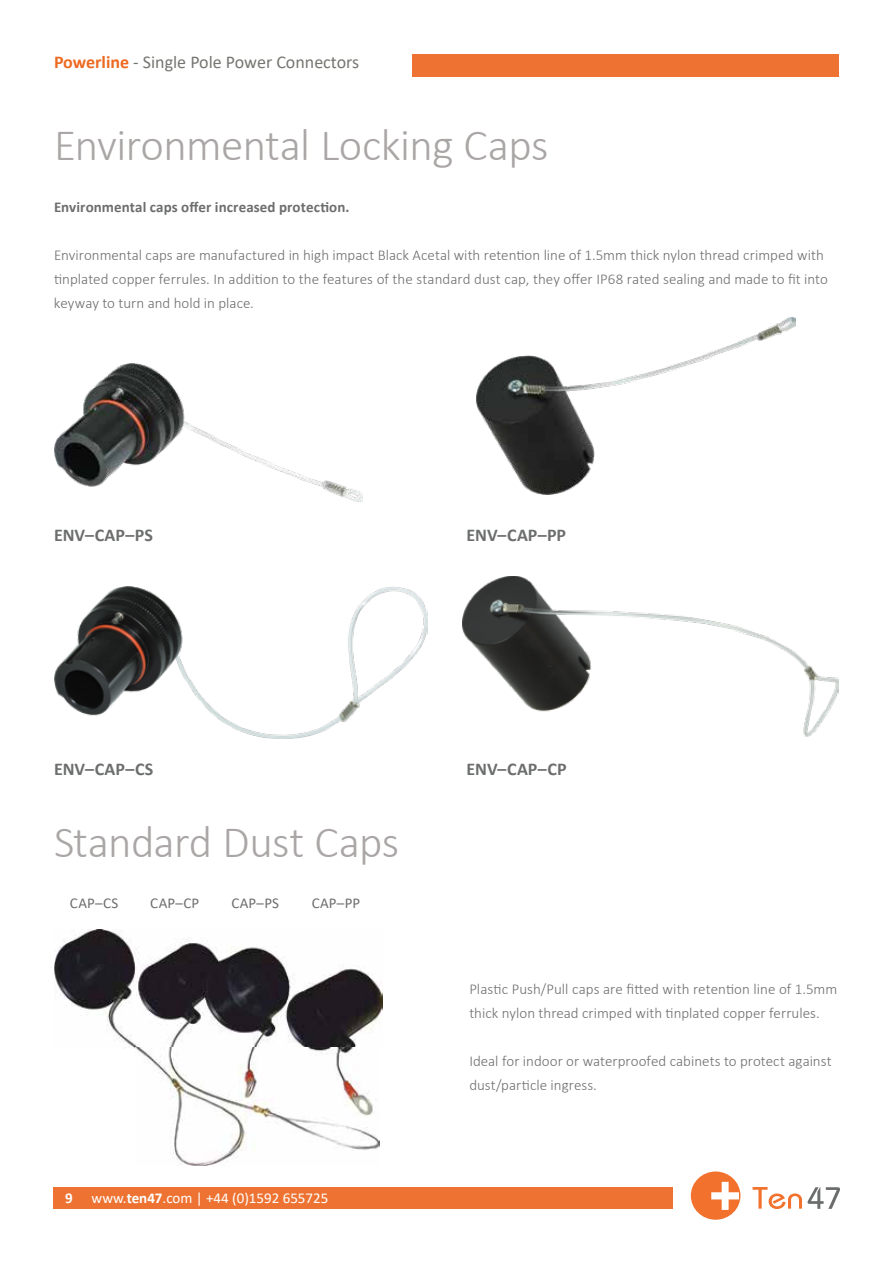
<style>
.page{position:relative;width:893px;height:1263px;background:#fff}
.page>*{position:absolute;margin:0;border:0;box-sizing:border-box;transform-origin:0 0}
.t1{font:300 45px "Calibri";letter-spacing:-.015em;color:#a9a6a5}
.t2{font:700 18px "Calibri";color:#6c6e6d}
.t3{font:18px "Calibri";color:#757571}
.t4{font:300 15px/24px "Calibri";letter-spacing:.005em;color:#6c6e6d}
.t5{font:700 15px "Calibri";letter-spacing:.005em;color:#6c6e6d}
.t6{font:15px "Calibri";color:#fff}
.t7{font:15px "Calibri";letter-spacing:.01em;color:#6c6e6d}
.t8{font:700 15px "Calibri";color:#fff}
.s1{font-weight:700;color:#ed6921}
.s2{font-weight:700}
</style>
<div class="page">
<div style="left:53px;top:1187px;width:619px;height:22px;background:#ee7332"></div>
<div style="left:691px;top:1171px;width:49px;height:49px;background:#f2722d;border-radius:50%"></div>
<svg style="left:711px;top:1182px;width:28px;height:28px"></svg>
<svg style="left:753px;top:1187px;width:87px;height:22px"></svg>
<img style="left:54px;top:364px;width:308px;height:138px">
<img style="left:476px;top:317px;width:320px;height:177px">
<img style="left:54px;top:587px;width:373px;height:151px">
<img style="left:462px;top:576px;width:377px;height:161px">
<img style="left:54px;top:930px;width:329px;height:118px">
<img style="left:136px;top:1047px;width:244px;height:118px">
<div style="left:413px;top:54px;width:426px;height:22px;background:#ee7332"></div>
<p class="t3" style="left:54px;top:49px;width:307px"><span class="s1">Powerline</span> - Single Pole Power Connectors</p>
<h1 class="t1" style="left:54px;top:118px;width:496px">Environmental Locking Caps</h1>
<p class="t5" style="left:54px;top:196px;width:297px">Environmental caps offer increased protection.</p>
<p class="t4" style="left:54px;top:243px;width:775px">Environmental caps are manufactured in high impact Black Acetal with retention line of 1.5mm thick nylon thread crimped with tinplated copper ferrules. In addition to the features of the standard dust cap, they offer IP68 rated sealing and made to fit into keyway to turn and hold in place.</p>
<p class="t2" style="left:54px;top:522px;width:100px">ENV–CAP–PS</p>
<p class="t2" style="left:466px;top:522px;width:101px">ENV–CAP–PP</p>
<p class="t2" style="left:54px;top:756px;width:101px">ENV–CAP–CS</p>
<h1 class="t1" style="left:54px;top:814px;width:347px">Standard Dust Caps</h1>
<p class="t7" style="left:70px;top:892px;width:50px">CAP–CS</p>
<p class="t7" style="left:150px;top:892px;width:51px">CAP–CP</p>
<p class="t7" style="left:231px;top:892px;width:49px">CAP–PS</p>
<p class="t7" style="left:312px;top:892px;width:50px">CAP–PP</p>
<p class="t8" style="left:65px;top:1187px;width:9px">9</p>
<p class="t6" style="left:92px;top:1187px;width:238px">www.<span class="s2">ten47</span>.com | +44 (0)1592 655725</p>
<p class="t2" style="left:466px;top:756px;width:102px">ENV–CAP–CP</p>
<p class="t4" style="left:469px;top:976px;width:369px">Plastic Push/Pull caps are fitted with retention line of 1.5mm thick nylon thread crimped with tinplated copper ferrules.</p>
<p class="t4" style="left:469px;top:1048px;width:364px">Ideal for indoor or waterproofed cabinets to protect against dust/particle ingress.</p>
</div>
